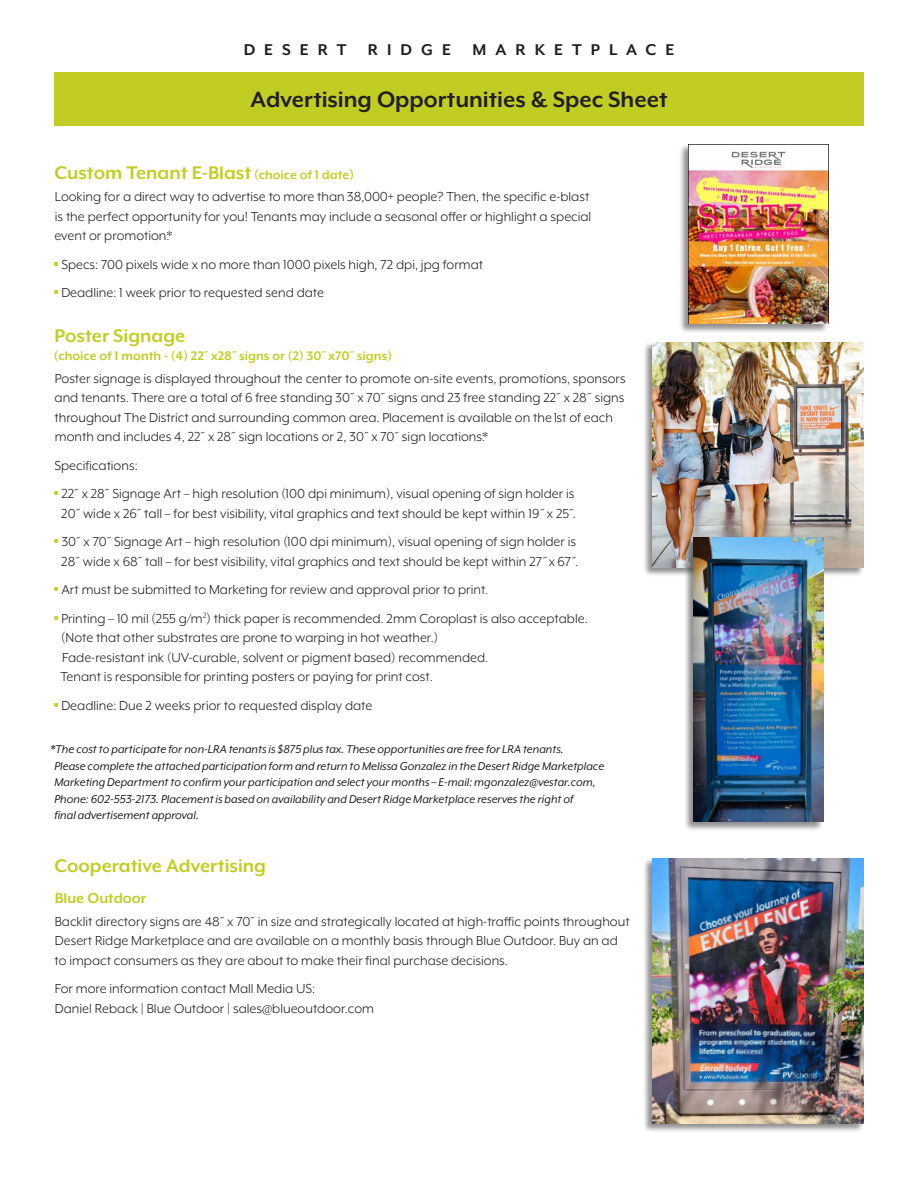
<style>
.page{position:relative;width:918px;height:1188px;background:#fff}
.page>*{position:absolute;margin:0;border:0;box-sizing:border-box;transform-origin:0 0}
.t1{font:700 25.5px "Mr Eaves XL Mod OT";color:#231f20}
.t2{font:700 21px "Mr Eaves XL Mod OT";color:#c2cd23}
.t3{font:700 18px "Mr Eaves XL Mod OT";letter-spacing:.5em;color:#231f20}
.t4{font:700 16.5px "Mr Eaves XL Mod OT";color:#c2cd23}
.t5{font:15px/19.5px "Mr Eaves XL Mod OT";color:#231f20}
.t6{font:700 14.25px "Mr Eaves XL Mod OT";color:#c2cd23}
.t7{font:italic 13.05px/16.5px "Mr Eaves XL Mod OT";color:#231f20}
.s1{font-size:14.25px}
.s2{font-family:"Universal Std Newswith Comm Pi";color:#c2cd23}
</style>
<div class="page">
<div style="left:643px;top:341px;width:222px;height:236px;background:#231f20;opacity:.5"></div>
<img style="left:652px;top:342px;width:212px;height:226px">
<div style="left:643px;top:857px;width:222px;height:276px;background:#231f20;opacity:.5"></div>
<img style="left:652px;top:858px;width:212px;height:266px">
<div style="left:683px;top:536px;width:141px;height:296px;background:#231f20;opacity:.5"></div>
<img style="left:693px;top:537px;width:131px;height:285px">
<div style="left:679px;top:144px;width:150px;height:190px;background:#231f20;opacity:.5"></div>
<img style="left:688px;top:144px;width:140px;height:180px">
<div style="left:54px;top:72px;width:810px;height:54px;background:#c2cd23"></div>
<p class="t3" style="left:244px;top:40px;width:432px">DESERT RIDGE MARKETPLACE</p>
<h1 class="t1" style="left:251px;top:87px;width:418px">Advertising Opportunities &amp; Spec Sheet</h1>
<h2 class="t2" style="left:54px;top:162px;width:301px">Custom Tenant E-Blast <span class="s1">(choice of 1 date)</span></h2>
<p class="t5" style="left:55px;top:187px;width:538px">Looking for a direct way to advertise to more than 38,000+ people? Then, the specific e-blast is the perfect opportunity for you! Tenants may include a seasonal offer or highlight a special event or promotion.*</p>
<p class="t5" style="left:54px;top:255px;width:430px"><span class="s2">▪</span> Specs: 700 pixels wide x no more than 1000 pixels high, 72 dpi, jpg format</p>
<p class="t5" style="left:54px;top:283px;width:271px"><span class="s2">▪</span> Deadline: 1 week prior to requested send date</p>
<h2 class="t2" style="left:54px;top:325px;width:132px">Poster Signage</h2>
<p class="t6" style="left:54px;top:349px;width:340px">(choice of 1 month - (4) 22˝ x28˝ signs or (2) 30˝ x70˝ signs)</p>
<p class="t5" style="left:54px;top:369px;width:573px">Poster signage is displayed throughout the center to promote on-site events, promotions, sponsors and tenants. There are a total of 6 free standing 30˝ x 70˝ signs and 23 free standing 22˝ x 28˝ signs throughout The District and surrounding common area. Placement is available on the 1st of each month and includes 4, 22˝ x 28˝ sign locations or 2, 30˝ x 70˝ sign locations.*</p>
<p class="t5" style="left:54px;top:456px;width:85px">Specifications:</p>
<p class="t5" style="left:54px;top:484px;width:523px;text-align:center"><span class="s2">▪</span> 22˝ x 28˝ Signage Art – high resolution (100 dpi minimum), visual opening of sign holder is<br>20˝ wide x 26˝ tall – for best visibility, vital graphics and text should be kept within 19˝ x 25˝.</p>
<p class="t5" style="left:54px;top:532px;width:525px;text-align:center"><span class="s2">▪</span> 30˝ x 70˝ Signage Art – high resolution (100 dpi minimum), visual opening of sign holder is<br>28˝ wide x 68˝ tall – for best visibility, vital graphics and text should be kept within 27˝ x 67˝.</p>
<p class="t5" style="left:54px;top:580px;width:435px"><span class="s2">▪</span> Art must be submitted to Marketing for review and approval prior to print.</p>
<p class="t5" style="left:61px;top:609px;width:529px;text-indent:-6px"><span class="s2">▪</span> Printing – 10 mil (255 g/m<sup>2</sup>) thick paper is recommended. 2mm Coroplast is also acceptable. (Note that other substrates are prone to warping in hot weather.)<br>Fade-resistant ink (UV-curable, solvent or pigment based) recommended.<br>Tenant is responsible for printing posters or paying for print cost.</p>
<p class="t5" style="left:54px;top:696px;width:320px"><span class="s2">▪</span> Deadline: Due 2 weeks prior to requested display date</p>
<p class="t7" style="left:51px;top:741px;width:555px">*The cost to participate for non-LRA tenants is $875 plus tax. These opportunities are free for LRA tenants.<br>Please complete the attached participation form and return to Melissa Gonzalez in the Desert Ridge Marketplace Marketing Department to confirm your participation and select your months – E-mail: mgonzalez@vestar.com, Phone: 602-553-2173. Placement is based on availability and Desert Ridge Marketplace reserves the right of<br>final advertisement approval.</p>
<h2 class="t2" style="left:54px;top:855px;width:213px">Cooperative Advertising</h2>
<p class="t4" style="left:55px;top:890px;width:93px">Blue Outdoor</p>
<p class="t5" style="left:54px;top:912px;width:577px">Backlit directory signs are 48˝ x 70˝ in size and strategically located at high-traffic points throughout<br>Desert Ridge Marketplace and are available on a monthly basis through Blue Outdoor. Buy an ad to impact consumers as they are about to make their final purchase decisions.</p>
<p class="t5" style="left:55px;top:979px;width:321px">For more information contact Mall Media US:<br>Daniel Reback | Blue Outdoor | sales@blueoutdoor.com</p>
</div>
